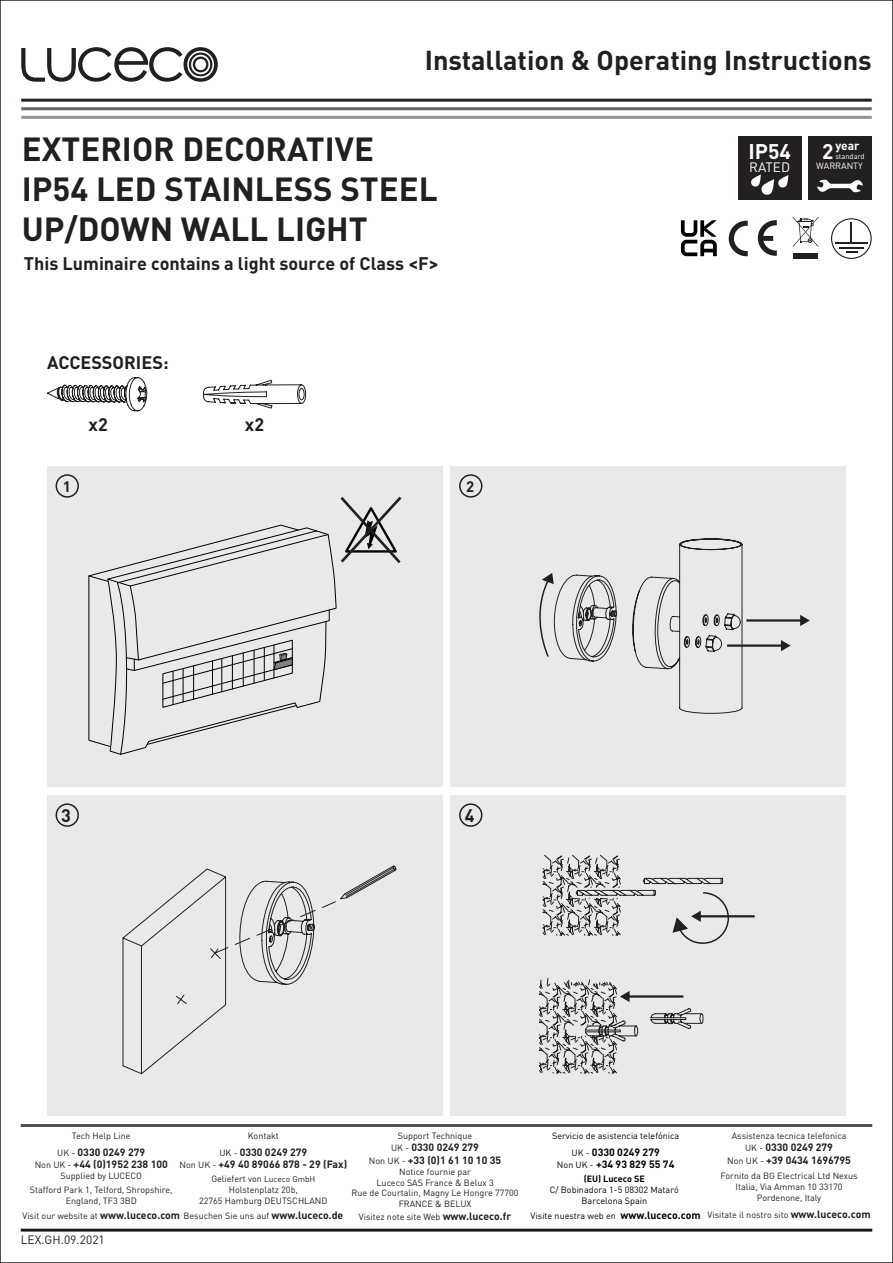
<style>
.page{position:relative;width:893px;height:1263px;background:#fff}
.page>*{position:absolute;margin:0;border:0;box-sizing:border-box;transform-origin:0 0}
.t1{font:700 33px/39.6px "DINOT";color:#231f20}
.t2{font:700 27px "DINOT";color:#231f20}
.t3{font:700 21px "DINOT";color:#fff}
.t4{font:700 18px "DINOT";color:#231f20}
.t5{font:700 15px "DINOT";color:#231f20}
.t6{font:13.5px "DINOT";color:#fff}
.t7{font:12px "DINOT";color:#231f20}
.t8{font:700 12px "DINOT";color:#fff}
.t9{font:700 10.5px/12.6px "DINOT";color:#231f20;text-align:center}
.t10{font:700 10.5px/12.6px "DINOT";color:#030303;text-align:center}
.t11{font:9px/10.8px "DINOT";color:#231f20;text-align:center}
.t12{font:9px/10.8px "DINOT";color:#030303;text-align:center}
.t13{font:700 9px "DINOT";color:#030303}
.t14{font:9px "DINOT";color:#fff}
.t15{font:7.5px "DINOT";color:#fff}
.s1{font-weight:400;font-size:9px}
.s2{font-weight:700;font-size:10.5px}
.s3{font-size:8.25px}
</style>
<div class="page">
<svg style="left:21px;top:47px;width:197px;height:35px"></svg>
<hr style="left:21px;top:116px;width:851px;height:3px;background:#939598">
<hr style="left:21px;top:107px;width:851px;height:3px;background:#636366">
<hr style="left:21px;top:99px;width:851px;height:3px;background:#231f20">
<div style="left:808px;top:136px;width:64px;height:64px;background:#231f20"></div>
<svg style="left:817px;top:179px;width:46px;height:13px"></svg>
<hr style="left:21px;top:1124px;width:851px;height:3px;background:#524a47">
<hr style="left:21px;top:1229px;width:851px;height:2px;background:#1b1513">
<div style="left:738px;top:136px;width:63px;height:64px;background:#231f20"></div>
<svg style="left:751px;top:174px;width:37px;height:21px"></svg>
<div style="left:451px;top:795px;width:395px;height:320px;background:#e9e9e9"></div>
<div style="left:451px;top:466px;width:395px;height:320px;background:#e9e9e9"></div>
<div style="left:47px;top:795px;width:395px;height:320px;background:#e9e9e9"></div>
<div style="left:47px;top:466px;width:395px;height:320px;background:#e9e9e9"></div>
<div style="left:56px;top:474px;width:23px;height:24px;border:2px solid #231f20;border-radius:50%"></div>
<div style="left:56px;top:803px;width:23px;height:24px;border:2px solid #231f20;border-radius:50%"></div>
<div style="left:459px;top:474px;width:23px;height:24px;border:2px solid #231f20;border-radius:50%"></div>
<div style="left:459px;top:803px;width:23px;height:24px;border:2px solid #231f20;border-radius:50%"></div>
<svg style="left:88px;top:496px;width:314px;height:259px"></svg>
<svg style="left:729px;top:221px;width:19px;height:35px"></svg>
<svg style="left:758px;top:220px;width:19px;height:36px"></svg>
<svg style="left:831px;top:218px;width:41px;height:41px"></svg>
<hr style="left:727px;top:644px;width:56px;height:3px;background:#231f20">
<svg style="left:781px;top:640px;width:10px;height:11px"></svg>
<svg style="left:632px;top:538px;width:111px;height:176px"></svg>
<hr style="left:746px;top:619px;width:56px;height:3px;background:#231f20">
<svg style="left:800px;top:615px;width:10px;height:11px"></svg>
<svg style="left:539px;top:573px;width:78px;height:89px"></svg>
<svg style="left:47px;top:377px;width:101px;height:35px"></svg>
<svg style="left:203px;top:379px;width:104px;height:30px"></svg>
<svg style="left:122px;top:865px;width:275px;height:210px"></svg>
<hr style="left:699px;top:915px;width:56px;height:2px;background:#231f20">
<svg style="left:539px;top:855px;width:191px;height:219px"></svg>
<div style="left:793px;top:253px;width:25px;height:6px;background:#231f20"></div>
<svg style="left:793px;top:217px;width:25px;height:30px"></svg>
<svg style="left:681px;top:220px;width:36px;height:36px"></svg>
<h2 class="t2" style="left:425px;top:43px;width:449px">Installation &amp; Operating Instructions</h2>
<h1 class="t1" style="left:22px;top:129px;width:417px">EXTERIOR DECORATIVE<br>IP54 LED STAINLESS STEEL<br>UP/DOWN WALL LIGHT</h1>
<h3 class="t4" style="left:24px;top:252px;width:416px">This Luminaire contains a light source of Class &lt;F&gt;</h3>
<h3 class="t4" style="left:47px;top:351px;width:123px">ACCESSORIES:</h3>
<h3 class="t5" style="left:63px;top:476px;width:10px">1</h3>
<h3 class="t4" style="left:89px;top:412px;width:21px">x2</h3>
<h3 class="t4" style="left:245px;top:412px;width:21px">x2</h3>
<h3 class="t5" style="left:466px;top:476px;width:10px">2</h3>
<h3 class="t3" style="left:748px;top:137px;width:44px">IP54</h3>
<h3 class="t6" style="left:749px;top:159px;width:42px">RATED</h3>
<h3 class="t3" style="left:822px;top:138px;width:13px">2</h3>
<p class="t14" style="left:816px;top:160px;width:48px">WARRANTY</p>
<h3 class="t8" style="left:835px;top:138px;width:26px">year</h3>
<p class="t15" style="left:835px;top:152px;width:31px">standard</p>
<h3 class="t4" style="left:61px;top:804px;width:11px">3</h3>
<h3 class="t4" style="left:465px;top:804px;width:11px">4</h3>
<p class="t11" style="left:398px;top:1130px;width:76px">Support Technique</p>
<p class="t9" style="left:369px;top:1141px;width:134px"><span class="s1">UK -</span> 0330 0249 279<br><span class="s1">Non UK -</span> +33 (0)1 61 10 10 35</p>
<p class="t11" style="left:352px;top:1166px;width:168px">Notice fournie par<br>Luceco SAS France &amp; Belux 3<br>Rue de Courtalin, Magny Le Hongre 77700<br>FRANCE &amp; BELUX</p>
<p class="t11" style="left:359px;top:1211px;width:154px">Visitez note site Web <span class="s2">www.luceco.fr</span></p>
<p class="t11" style="left:72px;top:1130px;width:60px">Tech Help Line</p>
<p class="t9" style="left:35px;top:1145px;width:135px"><span class="s1">UK -</span> 0330 0249 279<br><span class="s1">Non UK -</span> +44 (0)1952 238 100</p>
<p class="t11" style="left:30px;top:1169px;width:144px;line-height:13.8px">Supplied by LUCECO<br>Stafford Park 1, Telford, Shropshire,</p>
<p class="t11" style="left:22px;top:1192px;width:322px;line-height:15.6px;text-align:left;text-indent:43px">England, TF3 3BD<br>Visit our website at <span class="s2">www.luceco.com</span> Besuchen Sie uns auf <span class="s2">www.luceco.de</span></p>
<p class="t11" style="left:248px;top:1130px;width:33px">Kontakt</p>
<p class="t9" style="left:180px;top:1145px;width:169px"><span class="s1">UK -</span> 0330 0249 279<br><span class="s1">Non UK -</span> +49 40 89066 878 - 29 (Fax)</p>
<p class="t11" style="left:199px;top:1173px;width:130px">Geliefert von <span class="s3">Luceco GmbH<br></span>Holstenplatz 20b,<br>22765 Hamburg DEUTSCHLAND</p>
<h3 class="t7" style="left:21px;top:1232px;width:86px">LEX.GH.09.2021</h3>
<p class="t12" style="left:552px;top:1130px;width:129px">Servicio de asistencia telefónica</p>
<p class="t10" style="left:557px;top:1145px;width:119px"><span class="s1">UK -</span> 0330 0249 279<br><span class="s1">Non UK -</span> +34 93 829 55 74</p>
<p class="t11" style="left:732px;top:1130px;width:116px">Assistenza tecnica telefonica</p>
<p class="t9" style="left:727px;top:1141px;width:125px"><span class="s1">UK -</span> 0330 0249 279<br><span class="s1">Non UK -</span> +39 0434 1696795</p>
<p class="t11" style="left:720px;top:1170px;width:139px">Fornito da BG Electrical Ltd Nexus<br>Italia, Via Amman 10 33170<br>Pordenone, Italy</p>
<p class="t11" style="left:708px;top:1209px;width:165px">Visitate il nostro sito <span class="s2">www.luceco.com</span></p>
<p class="t13" style="left:584px;top:1173px;width:63px">(EU) Luceco SE</p>
<p class="t12" style="left:550px;top:1184px;width:131px">C/ Bobinadora 1-5 08302 Mataró<br>Barcelona Spain</p>
<p class="t12" style="left:531px;top:1210px;width:172px">Visite nuestra web en <span class="s2">www.luceco.com</span></p>
</div>
